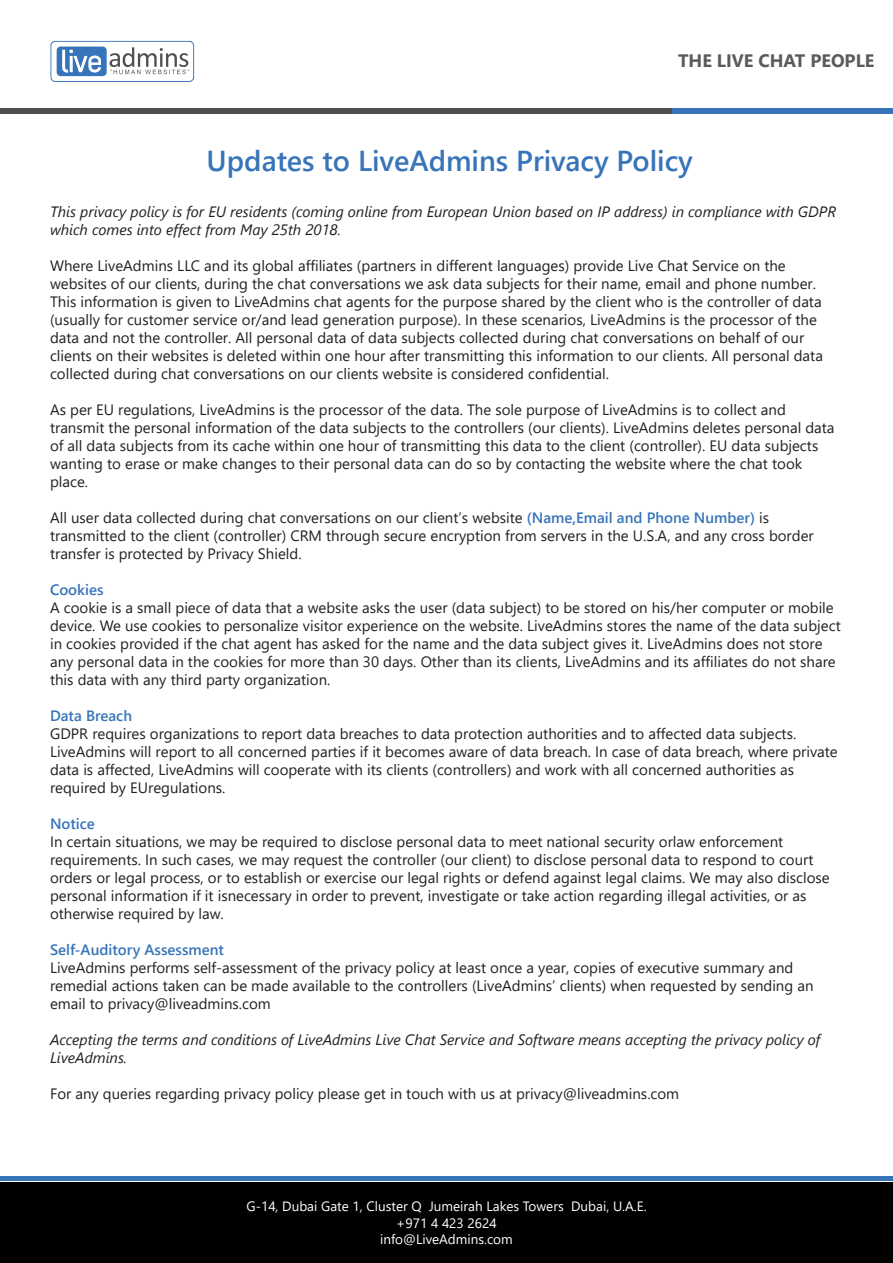
<style>
.page{position:relative;width:893px;height:1263px;background:#fff}
.page>*{position:absolute;margin:0;border:0;box-sizing:border-box;transform-origin:0 0}
.t1{font:600 28.8px "Segoe UI";color:#3774b9}
.t2{font:700 18px "Segoe UI";color:#595a5c}
.t3{font:15px/18px "Segoe UI";color:#231f20}
.t4{font:italic 15px/18px "Segoe UI";color:#231f20}
.t5{font:600 15px "Segoe UI";color:#3774b9}
.t6{font:13.5px/16.2px "Segoe UI";color:#fff;text-align:center}
.s1{font-weight:600;color:#3774b9}
</style>
<div class="page">
<svg style="left:51px;top:41px;width:143px;height:41px"></svg>
<div style="left:0;top:108px;width:893px;height:5px;background:#4e4e50"></div>
<div style="left:672px;top:108px;width:221px;height:5px;background:#3774b9"></div>
<hr style="left:0;top:1176px;width:893px;height:4px;background:#3774b9">
<div style="left:0;top:1182px;width:893px;height:81px;background:#010101"></div>
<p class="t2" style="left:678px;top:46px;width:198px">THE LIVE CHAT PEOPLE</p>
<h1 class="t1" style="left:207px;top:138px;width:488px">Updates to LiveAdmins Privacy Policy</h1>
<p class="t4" style="left:50px;top:201px;width:788px">This privacy policy is for EU residents (coming online from European Union based on IP address) in compliance with GDPR which comes into effect from May 25th 2018.</p>
<p class="t3" style="left:50px;top:256px;width:774px">Where LiveAdmins LLC and its global affiliates (partners in different languages) provide Live Chat Service on the websites of our clients, during the chat conversations we ask data subjects for their name, email and phone number.<br>This information is given to LiveAdmins chat agents for the purpose shared by the client who is the controller of data (usually for customer service or/and lead generation purpose). In these scenarios, LiveAdmins is the processor of the data and not the controller. All personal data of data subjects collected during chat conversations on behalf of our clients on their websites is deleted within one hour after transmitting this information to our clients. All personal data collected during chat conversations on our clients website is considered confidential.</p>
<p class="t3" style="left:50px;top:400px;width:786px">As per EU regulations, LiveAdmins is the processor of the data. The sole purpose of LiveAdmins is to collect and transmit the personal information of the data subjects to the controllers (our clients). LiveAdmins deletes personal data of all data subjects from its cache within one hour of transmitting this data to the client (controller). EU data subjects wanting to erase or make changes to their personal data can do so by contacting the website where the chat took place.</p>
<p class="t3" style="left:50px;top:508px;width:765px">All user data collected during chat conversations on our client’s website <span class="s1">(Name,Email and Phone Number)</span> is transmitted to the client (controller) CRM through secure encryption from servers in the U.S.A, and any cross border transfer is protected by Privacy Shield.</p>
<p class="t5" style="left:50px;top:577px;width:55px">Cookies</p>
<p class="t3" style="left:50px;top:598px;width:792px">A cookie is a small piece of data that a website asks the user (data subject) to be stored on his/her computer or mobile device. We use cookies to personalize visitor experience on the website. LiveAdmins stores the name of the data subject in cookies provided if the chat agent has asked for the name and the data subject gives it. LiveAdmins does not store any personal data in the cookies for more than 30 days. Other than its clients, LiveAdmins and its affiliates do not share this data with any third party organization.</p>
<p class="t5" style="left:50px;top:703px;width:84px">Data Breach</p>
<p class="t3" style="left:50px;top:724px;width:789px">GDPR requires organizations to report data breaches to data protection authorities and to affected data subjects.<br>LiveAdmins will report to all concerned parties if it becomes aware of data breach. In case of data breach, where private data is affected, LiveAdmins will cooperate with its clients (controllers) and work with all concerned authorities as required by EUregulations.</p>
<p class="t5" style="left:50px;top:811px;width:46px">Notice</p>
<p class="t3" style="left:50px;top:832px;width:781px">In certain situations, we may be required to disclose personal data to meet national security orlaw enforcement requirements. In such cases, we may request the controller (our client) to disclose personal data to respond to court orders or legal process, or to establish or exercise our legal rights or defend against legal claims. We may also disclose personal information if it isnecessary in order to prevent, investigate or take action regarding illegal activities, or as otherwise required by law.</p>
<p class="t5" style="left:50px;top:937px;width:175px">Self-Auditory Assessment</p>
<p class="t3" style="left:50px;top:958px;width:765px">LiveAdmins performs self-assessment of the privacy policy at least once a year, copies of executive summary and remedial actions taken can be made available to the controllers (LiveAdmins’ clients) when requested by sending an email to privacy@liveadmins.com</p>
<p class="t4" style="left:50px;top:1029px;width:771px">Accepting the terms and conditions of LiveAdmins Live Chat Service and Software means accepting the privacy policy of<br>LiveAdmins.</p>
<p class="t3" style="left:50px;top:1084px;width:631px">For any queries regarding privacy policy please get in touch with us at privacy@liveadmins.com</p>
<p class="t6" style="left:246px;top:1198px;width:402px">G-14, Dubai Gate 1, Cluster Q Jumeirah Lakes Towers Dubai, U.A.E. +971 4 423 2624<br>info@LiveAdmins.com</p>
</div>
